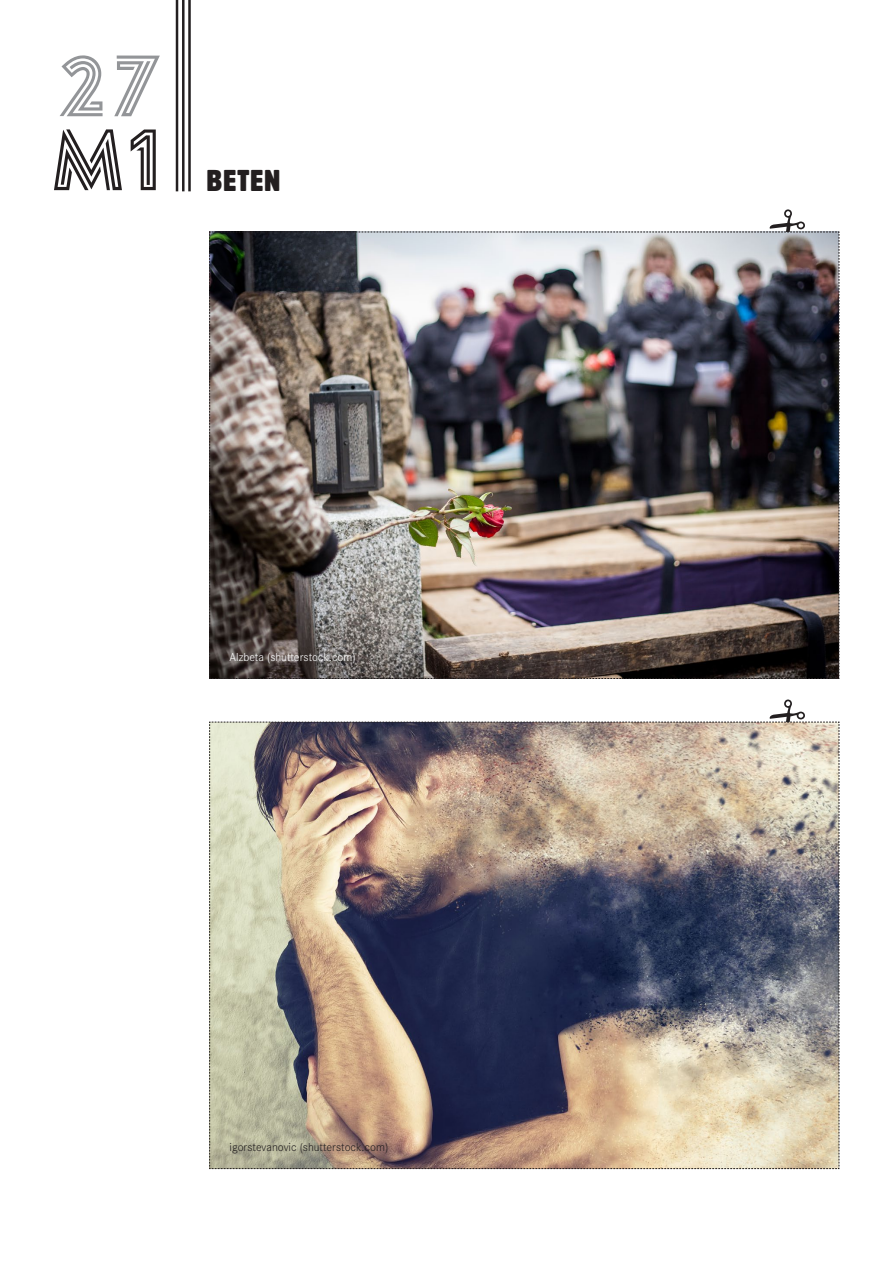
<style>
.page{position:relative;width:893px;height:1263px;background:#fff}
.page>*{position:absolute;margin:0;border:0;box-sizing:border-box;transform-origin:0 0}
.t1{font:86.7px "Argon";color:#939598}
.t2{font:86.7px "Argon";color:#231f20}
.t3{font:900 30px "Amsi Pro Cond";letter-spacing:.02em;color:#231f20}
.t4{font:300 12px "Corporate S";color:#231f20}
.t5{font:300 12px "Corporate S";color:#fff}
</style>
<div class="page">
<hr style="left:176px;top:0;width:2px;height:191px;background:#231f20">
<hr style="left:182px;top:0;width:3px;height:191px;background:#231f20">
<hr style="left:188px;top:0;width:3px;height:191px;background:#231f20">
<img style="left:209px;top:209px;width:631px;height:470px">
<img style="left:209px;top:699px;width:631px;height:470px">
<h1 class="t1" style="left:56px;top:47px;width:105px">27</h1>
<h1 class="t2" style="left:54px;top:121px;width:108px">M1</h1>
<h2 class="t3" style="left:207px;top:160px;width:75px">BETEN</h2>
<p class="t5" style="left:230px;top:650px;width:128px">Alzbeta (shutterstock.com)</p>
<p class="t4" style="left:230px;top:1140px;width:160px">igorstevanovic (shutterstock.com)</p>
</div>
